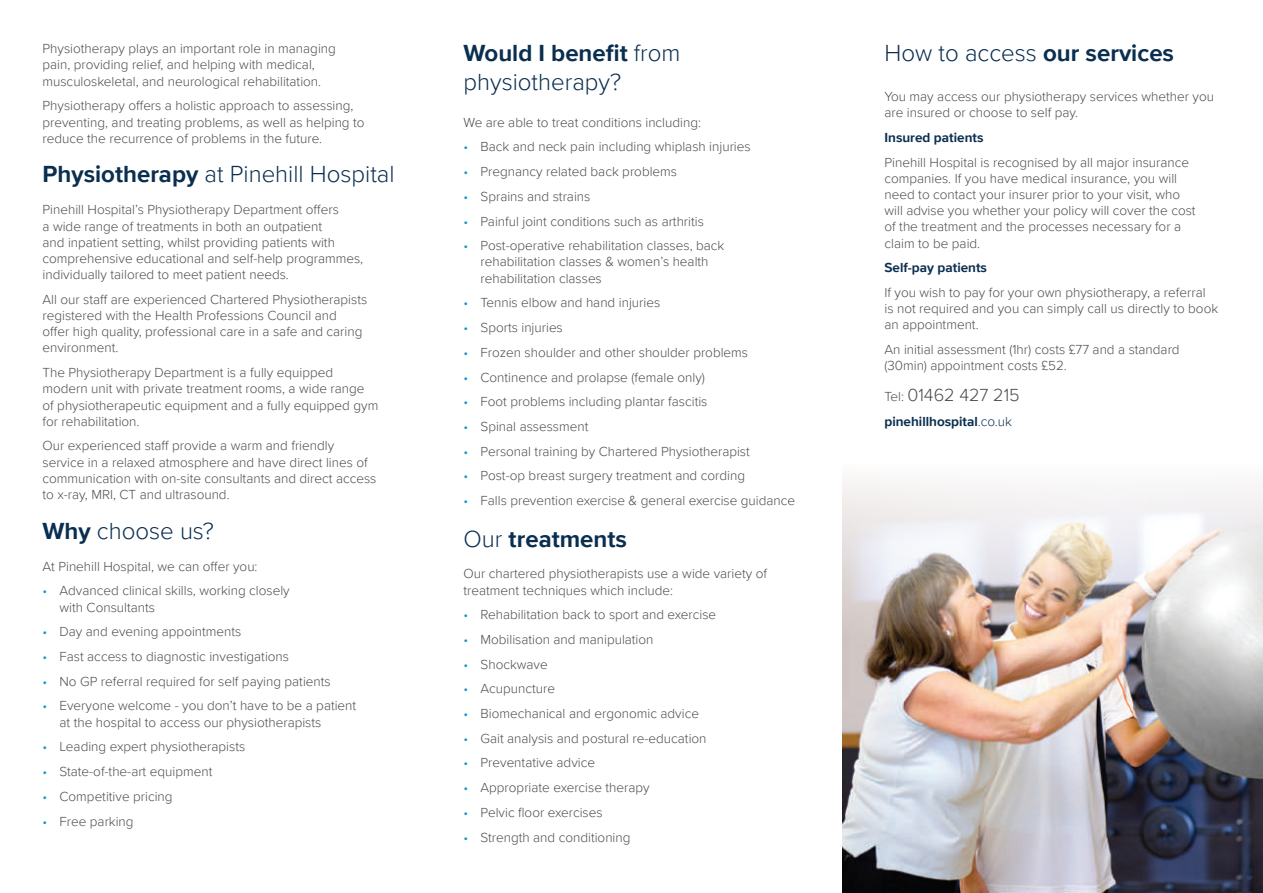
<style>
.page{position:relative;width:1263px;height:893px;background:#fff}
.page>*{position:absolute;margin:0;border:0;box-sizing:border-box;transform-origin:0 0}
.t1{font:300 24px/28.8px "Proxima Nova";color:#0a2e4f}
.t2{font:700 24px "Proxima Nova";color:#0a2e4f}
.t3{font:300 18px "Proxima Nova";color:#4b4c4d}
.t4{font:300 13.5px/16.2px "Proxima Nova";color:#4b4c4d}
.t5{font:700 13.5px "Proxima Nova";color:#0a2e4f}
.s1{font-weight:700}
.s2{color:#1c94d2}
.s3{font-weight:300}
.s4{font-size:13.5px}
</style>
<div class="page">
<img style="left:842px;top:481px;width:421px;height:412px">
<p class="t4" style="left:43px;top:40px;width:295px">Physiotherapy plays an important role in managing pain, providing relief, and helping with medical, musculoskeletal, and neurological rehabilitation.</p>
<p class="t4" style="left:43px;top:97px;width:324px">Physiotherapy offers a holistic approach to assessing, preventing, and treating problems, as well as helping to reduce the recurrence of problems in the future.</p>
<h1 class="t1" style="left:43px;top:159px;width:354px"><span class="s1">Physiotherapy</span> at Pinehill Hospital</h1>
<p class="t4" style="left:43px;top:201px;width:322px">Pinehill Hospital’s Physiotherapy Department offers<br>a wide range of treatments in both an outpatient<br>and inpatient setting, whilst providing patients with comprehensive educational and self-help programmes, individually tailored to meet patient needs.</p>
<p class="t4" style="left:43px;top:291px;width:326px">All our staff are experienced Chartered Physiotherapists registered with the Health Professions Council and<br>offer high quality, professional care in a safe and caring environment.</p>
<p class="t4" style="left:43px;top:364px;width:337px">The Physiotherapy Department is a fully equipped modern unit with private treatment rooms, a wide range of physiotherapeutic equipment and a fully equipped gym for rehabilitation.</p>
<p class="t4" style="left:43px;top:437px;width:335px">Our experienced staff provide a warm and friendly service in a relaxed atmosphere and have direct lines of communication with on-site consultants and direct access to x-ray, MRI, CT and ultrasound.</p>
<h1 class="t1" style="left:43px;top:516px;width:173px"><span class="s1">Why</span> choose us?</h1>
<p class="t4" style="left:43px;top:557px;width:217px">At Pinehill Hospital, we can offer you:</p>
<p class="t4" style="left:60px;top:582px;width:232px;text-indent:-17px"><span class="s2">•</span> Advanced clinical skills, working closely with Consultants</p>
<p class="t4" style="left:43px;top:623px;width:200px"><span class="s2">•</span> Day and evening appointments</p>
<p class="t4" style="left:43px;top:648px;width:248px"><span class="s2">•</span> Fast access to diagnostic investigations</p>
<p class="t4" style="left:43px;top:673px;width:290px"><span class="s2">•</span> No GP referral required for self paying patients</p>
<p class="t4" style="left:60px;top:697px;width:298px;text-indent:-17px"><span class="s2">•</span> Everyone welcome - you don’t have to be a patient at the hospital to access our physiotherapists</p>
<p class="t4" style="left:43px;top:738px;width:204px"><span class="s2">•</span> Leading expert physiotherapists</p>
<p class="t4" style="left:43px;top:763px;width:171px"><span class="s2">•</span> State-of-the-art equipment</p>
<p class="t4" style="left:43px;top:788px;width:132px"><span class="s2">•</span> Competitive pricing</p>
<p class="t4" style="left:43px;top:812px;width:93px"><span class="s2">•</span> Free parking</p>
<h1 class="t1" style="left:463px;top:38px;width:219px"><span class="s1">Would I benefit</span> from physiotherapy?</h1>
<p class="t4" style="left:463px;top:114px;width:239px">We are able to treat conditions including:</p>
<p class="t4" style="left:463px;top:138px;width:289px"><span class="s2">•</span> Back and neck pain including whiplash injuries</p>
<p class="t4" style="left:463px;top:163px;width:215px"><span class="s2">•</span> Pregnancy related back problems</p>
<p class="t4" style="left:463px;top:188px;width:128px"><span class="s2">•</span> Sprains and strains</p>
<p class="t4" style="left:463px;top:212px;width:242px"><span class="s2">•</span> Painful joint conditions such as arthritis</p>
<p class="t4" style="left:480px;top:237px;width:245px;text-indent:-17px"><span class="s2">•</span> Post-operative rehabilitation classes, back rehabilitation classes &amp; women’s health rehabilitation classes</p>
<p class="t4" style="left:463px;top:294px;width:198px"><span class="s2">•</span> Tennis elbow and hand injuries</p>
<p class="t4" style="left:463px;top:319px;width:101px"><span class="s2">•</span> Sports injuries</p>
<p class="t4" style="left:463px;top:344px;width:286px"><span class="s2">•</span> Frozen shoulder and other shoulder problems</p>
<p class="t4" style="left:463px;top:368px;width:243px"><span class="s2">•</span> Continence and prolapse (female only)</p>
<p class="t4" style="left:463px;top:393px;width:245px"><span class="s2">•</span> Foot problems including plantar fascitis</p>
<p class="t4" style="left:463px;top:418px;width:126px"><span class="s2">•</span> Spinal assessment</p>
<p class="t4" style="left:463px;top:442px;width:288px"><span class="s2">•</span> Personal training by Chartered Physiotherapist</p>
<p class="t4" style="left:463px;top:467px;width:283px"><span class="s2">•</span> Post-op breast surgery treatment and cording</p>
<p class="t4" style="left:463px;top:492px;width:333px"><span class="s2">•</span> Falls prevention exercise &amp; general exercise guidance</p>
<h1 class="t2" style="left:463px;top:521px;width:165px"><span class="s3">Our</span> treatments</h1>
<p class="t4" style="left:463px;top:565px;width:305px">Our chartered physiotherapists use a wide variety of treatment techniques which include:</p>
<p class="t4" style="left:463px;top:606px;width:254px"><span class="s2">•</span> Rehabilitation back to sport and exercise</p>
<p class="t4" style="left:463px;top:631px;width:191px"><span class="s2">•</span> Mobilisation and manipulation</p>
<p class="t4" style="left:463px;top:655px;width:86px"><span class="s2">•</span> Shockwave</p>
<p class="t4" style="left:463px;top:680px;width:93px"><span class="s2">•</span> Acupuncture</p>
<p class="t4" style="left:463px;top:705px;width:237px"><span class="s2">•</span> Biomechanical and ergonomic advice</p>
<p class="t4" style="left:463px;top:729px;width:245px"><span class="s2">•</span> Gait analysis and postural re-education</p>
<p class="t4" style="left:463px;top:754px;width:133px"><span class="s2">•</span> Preventative advice</p>
<p class="t4" style="left:463px;top:779px;width:188px"><span class="s2">•</span> Appropriate exercise therapy</p>
<p class="t4" style="left:463px;top:804px;width:141px"><span class="s2">•</span> Pelvic floor exercises</p>
<p class="t4" style="left:463px;top:828px;width:168px"><span class="s2">•</span> Strength and conditioning</p>
<h1 class="t1" style="left:884px;top:38px;width:291px">How to access <span class="s1">our services</span></h1>
<p class="t4" style="left:884px;top:88px;width:331px">You may access our physiotherapy services whether you are insured or choose to self pay.</p>
<p class="t5" style="left:884px;top:127px;width:100px">Insured patients</p>
<p class="t4" style="left:884px;top:153px;width:313px">Pinehill Hospital is recognised by all major insurance companies. If you have medical insurance, you will need to contact your insurer prior to your visit, who will advise you whether your policy will cover the cost of the treatment and the processes necessary for a claim to be paid.</p>
<p class="t5" style="left:884px;top:258px;width:104px">Self-pay patients</p>
<p class="t4" style="left:884px;top:284px;width:335px">If you wish to pay for your own physiotherapy, a referral<br>is not required and you can simply call us directly to book an appointment.</p>
<p class="t4" style="left:884px;top:341px;width:297px">An initial assessment (1hr) costs £77 and a standard (30min) appointment costs £52.</p>
<h2 class="t3" style="left:884px;top:382px;width:137px"><span class="s4">Tel:</span> 01462 427 215</h2>
<p class="t5" style="left:884px;top:411px;width:129px">pinehillhospital<span class="s3">.co.uk</span></p>
</div>
